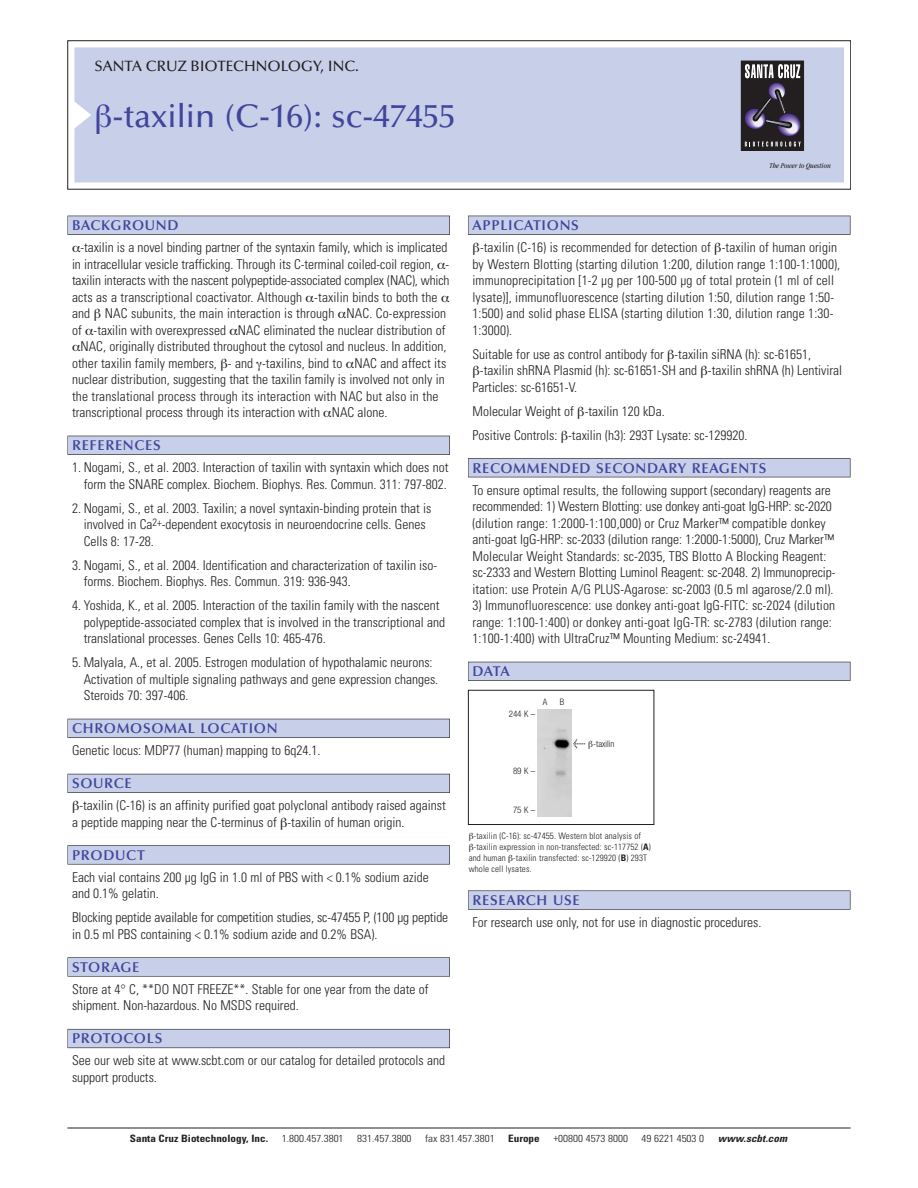
<style>
.page{position:relative;width:918px;height:1188px;background:#fff}
.page>*{position:absolute;margin:0;border:0;box-sizing:border-box;transform-origin:0 0}
.t1{font:500 33px "Optima";color:#41459c}
.t2{font:500 15px "Optima";color:#231f20}
.t3{font:600 14.25px "Optima";letter-spacing:.05em;color:#41459c}
.t4{font:300 condensed 13.5px/16.5px "Univers";color:#231f20}
.t5{font:300 condensed 10.2px "Univers";color:#231f20;scale:1.1 1}
.t6{font:700 condensed 10.2px "Univers";color:#231f20;scale:1.1 1}
.t7{font:italic 700 condensed 10.2px "Univers";color:#231f20;scale:1.1 1}
.t8{font:300 condensed 9px "Univers";letter-spacing:.015em;color:#231f20}
.t9{font:300 condensed 9px "Helvetica Neue";color:#231f20}
.t10{font:italic condensed 7.5px "Garamond";color:#231f20}
.s1{font-family:"Meta Plus";font-weight:400;font-stretch:normal;font-size:10.5px}
.s2{font-weight:700}
</style>
<div class="page">
<div style="left:74px;top:47px;width:770px;height:135px;background:#c7cfe9"></div>
<div style="left:741px;top:61px;width:62px;height:89px;background:#231f20"></div>
<div style="left:741px;top:61px;width:63px;height:90px;border:1px solid #231f20"></div>
<svg style="left:741px;top:64px;width:64px;height:83px"></svg>
<div style="left:68px;top:216px;width:382px;height:19px;background:#64636a"></div>
<div style="left:68px;top:216px;width:381px;height:18px;background:#c7cfe9"></div>
<div style="left:68px;top:436px;width:382px;height:19px;background:#62626a"></div>
<div style="left:68px;top:436px;width:381px;height:18px;background:#c7cfe9"></div>
<div style="left:68px;top:719px;width:382px;height:19px;background:#63636c"></div>
<div style="left:68px;top:719px;width:381px;height:18px;background:#c7cfe9"></div>
<div style="left:68px;top:774px;width:382px;height:19px;background:#63646e"></div>
<div style="left:68px;top:774px;width:381px;height:18px;background:#c7cfe9"></div>
<svg style="left:68px;top:845px;width:382px;height:20px"></svg>
<div style="left:68px;top:846px;width:381px;height:18px;background:#c7cfe9"></div>
<div style="left:68px;top:957px;width:382px;height:20px;background:#767575"></div>
<div style="left:68px;top:958px;width:381px;height:18px;background:#c7cfe9"></div>
<div style="left:68px;top:1029px;width:382px;height:19px;background:#70727f"></div>
<div style="left:68px;top:1030px;width:381px;height:18px;background:#c7cfe9"></div>
<div style="left:468px;top:216px;width:382px;height:19px;background:#64636a"></div>
<div style="left:468px;top:216px;width:382px;height:18px;background:#c7cfe9"></div>
<div style="left:468px;top:458px;width:382px;height:19px;background:#64636a"></div>
<div style="left:468px;top:459px;width:382px;height:18px;background:#c7cfe9"></div>
<div style="left:468px;top:662px;width:382px;height:19px;background:#63636c"></div>
<div style="left:468px;top:662px;width:382px;height:18px;background:#c7cfe9"></div>
<svg style="left:468px;top:890px;width:382px;height:20px"></svg>
<div style="left:468px;top:891px;width:382px;height:18px;background:#c7cfe9"></div>
<hr style="left:68px;top:1128px;width:782px;height:1px;background:#231f20">
<div style="left:468px;top:690px;width:186px;height:135px;border:1px solid #231f20"></div>
<img style="left:537px;top:709px;width:34px;height:107px">
<svg style="left:97px;top:105px;width:14px;height:29px"></svg>
<p class="t2" style="left:94px;top:60px;width:266px">SANTA CRUZ BIOTECHNOLOGY, INC.</p>
<h1 class="t1" style="left:113px;top:102px;width:345px">-taxilin (C-16): sc-47455</h1>
<p class="t10" style="left:769px;top:163px;width:63px">The Power to Question</p>
<p class="t3" style="left:72px;top:219px;width:108px">BACKGROUND</p>
<p class="t4" style="left:80px;top:240px;width:369px">-taxilin is a novel binding partner of the syntaxin family, which is implicated</p>
<p class="t4" style="left:72px;top:257px;width:379px">in intracellular vesicle trafficking. Through its C-terminal coiled-coil region, -</p>
<p class="t4" style="left:72px;top:273px;width:379px">taxilin interacts with the nascent polypeptide-associated complex (NAC), which</p>
<p class="t4" style="left:72px;top:290px;width:367px">acts as a transcriptional coactivator. Although -taxilin binds to both the</p>
<p class="t4" style="left:72px;top:306px;width:376px">and NAC subunits, the main interaction is through NAC. Co-expression</p>
<p class="t4" style="left:72px;top:323px;width:375px">of -taxilin with overexpressed NAC eliminated the nuclear distribution of</p>
<p class="t4" style="left:81px;top:339px;width:368px">NAC, originally distributed throughout the cytosol and nucleus. In addition,</p>
<p class="t4" style="left:72px;top:356px;width:376px">other taxilin family members, - and -taxilins, bind to NAC and affect its</p>
<p class="t4" style="left:72px;top:372px;width:374px">nuclear distribution, suggesting that the taxilin family is involved not only in</p>
<p class="t4" style="left:72px;top:389px;width:368px">the translational process through its interaction with NAC but also in the</p>
<p class="t4" style="left:72px;top:405px;width:317px">transcriptional process through its interaction with NAC alone.</p>
<p class="t3" style="left:72px;top:439px;width:90px">REFERENCES</p>
<p class="t4" style="left:72px;top:460px;width:378px;text-align:right">1. Nogami, S., et al. 2003. Interaction of taxilin with syntaxin which does not form the SNARE complex. Biochem. Biophys. Res. Commun. 311: 797-802.</p>
<p class="t4" style="left:84px;top:501px;width:349px;text-indent:-12px">2. Nogami, S., et al. 2003. Taxilin; a novel syntaxin-binding protein that is involved in Ca<sup>2+</sup>-dependent exocytosis in neuroendocrine cells. Genes<br>Cells 8: 17-28.</p>
<p class="t4" style="left:84px;top:558px;width:355px;text-indent:-12px">3. Nogami, S., et al. 2004. Identification and characterization of taxilin iso&shy;forms. Biochem. Biophys. Res. Commun. 319: 936-943.</p>
<p class="t4" style="left:84px;top:598px;width:363px;text-indent:-12px">4. Yoshida, K., et al. 2005. Interaction of the taxilin family with the nascent polypeptide-associated complex that is involved in the transcriptional and translational processes. Genes Cells 10: 465-476.</p>
<p class="t4" style="left:84px;top:655px;width:356px;text-indent:-12px">5. Malyala, A., et al. 2005. Estrogen modulation of hypothalamic neurons:<br>Activation of multiple signaling pathways and gene expression changes.<br>Steroids 70: 397-406.</p>
<p class="t3" style="left:72px;top:722px;width:207px">CHROMOSOMAL LOCATION</p>
<p class="t4" style="left:72px;top:744px;width:250px">Genetic locus: MDP77 (human) mapping to 6q24.1.</p>
<p class="t3" style="left:72px;top:777px;width:61px">SOURCE</p>
<p class="t4" style="left:72px;top:799px;width:375px;text-indent:7px">-taxilin (C-16) is an affinity purified goat polyclonal antibody raised against a peptide mapping near the C-terminus of -taxilin of human origin.</p>
<p class="t3" style="left:72px;top:849px;width:74px">PRODUCT</p>
<p class="t4" style="left:72px;top:870px;width:358px">Each vial contains 200 µg IgG in 1.0 ml of PBS with &lt; 0.1% sodium azide and 0.1% gelatin.</p>
<p class="t4" style="left:72px;top:911px;width:378px">Blocking peptide available for competition studies, sc-47455 P, (100 µg peptide in 0.5 ml PBS containing &lt; 0.1% sodium azide and 0.2% BSA).</p>
<p class="t3" style="left:72px;top:961px;width:69px">STORAGE</p>
<p class="t4" style="left:72px;top:982px;width:358px">Store at 4° C, **DO NOT FREEZE**. Stable for one year from the date of shipment. Non-hazardous. No MSDS required.</p>
<p class="t3" style="left:72px;top:1033px;width:92px">PROTOCOLS</p>
<p class="t4" style="left:72px;top:1054px;width:375px">See our web site at www.scbt.com or our catalog for detailed protocols and support products.</p>
<p class="t3" style="left:473px;top:219px;width:108px">APPLICATIONS</p>
<p class="t4" style="left:473px;top:240px;width:369px;text-indent:7px">-taxilin (C-16) is recommended for detection of -taxilin of human origin by Western Blotting (starting dilution 1:200, dilution range 1:100-1:1000), immunoprecipitation [1-2 µg per 100-500 µg of total protein (1 ml of cell lysate)], immunofluorescence (starting dilution 1:50, dilution range 1:50- 1:500) and solid phase ELISA (starting dilution 1:30, dilution range 1:30- 1:3000).</p>
<p class="t4" style="left:473px;top:347px;width:340px">Suitable for use as control antibody for -taxilin siRNA (h): sc-61651,</p>
<p class="t4" style="left:480px;top:363px;width:364px">-taxilin shRNA Plasmid (h): sc-61651-SH and -taxilin shRNA (h) Lentiviral</p>
<p class="t4" style="left:473px;top:380px;width:106px">Particles: sc-61651-V.</p>
<p class="t4" style="left:473px;top:400px;width:276px;line-height:24px">Molecular Weight of -taxilin 120 kDa.<br>Positive Controls: -taxilin (h3): 293T Lysate: sc-129920.</p>
<p class="t3" style="left:473px;top:462px;width:295px">RECOMMENDED SECONDARY REAGENTS</p>
<p class="t4" style="left:473px;top:483px;width:364px">To ensure optimal results, the following support (secondary) reagents are recommended: 1) Western Blotting: use donkey anti-goat IgG-HRP: sc-2020 (dilution range: 1:2000-1:100,000) or Cruz Marker™ compatible donkey anti-goat IgG-HRP: sc-2033 (dilution range: 1:2000-1:5000), Cruz Marker™ Molecular Weight Standards: sc-2035, TBS Blotto A Blocking Reagent: sc-2333 and Western Blotting Luminol Reagent: sc-2048. 2) Immunoprecip&shy;itation: use Protein A/G PLUS-Agarose: sc-2003 (0.5 ml agarose/2.0 ml).</p>
<p class="t4" style="left:473px;top:598px;width:364px">3) Immunofluorescence: use donkey anti-goat IgG-FITC: sc-2024 (dilution range: 1:100-1:400) or donkey anti-goat IgG-TR: sc-2783 (dilution range:<br>1:100-1:400) with UltraCruz™ Mounting Medium: sc-24941.</p>
<p class="t3" style="left:473px;top:665px;width:39px">DATA</p>
<p class="t9" style="left:543px;top:699px;width:6px">A</p>
<p class="t9" style="left:560px;top:699px;width:6px">B</p>
<p class="t9" style="left:509px;top:711px;width:28px">244 K –</p>
<p class="t9" style="left:513px;top:768px;width:24px">89 K –</p>
<p class="t9" style="left:513px;top:807px;width:24px">75 K –</p>
<p class="t9" style="left:573px;top:740px;width:43px"><span class="s1">&lt;</span> -taxilin</p>
<p class="t8" style="left:474px;top:832px;width:169px">-taxilin (C-16): sc-47455. Western blot analysis of</p>
<p class="t8" style="left:474px;top:843px;width:179px">-taxilin expression in non-transfected: sc-117752 (<span class="s2">A</span>)</p>
<p class="t8" style="left:469px;top:854px;width:180px">and human -taxilin transfected: sc-129920 (<span class="s2">B</span>) 293T</p>
<p class="t8" style="left:469px;top:865px;width:65px">whole cell lysates.</p>
<p class="t3" style="left:473px;top:894px;width:109px">RESEARCH USE</p>
<p class="t4" style="left:473px;top:915px;width:290px">For research use only, not for use in diagnostic procedures.</p>
<p class="t6" style="left:130px;top:1135px;width:127px">Santa Cruz Biotechnology, Inc.</p>
<p class="t5" style="left:282px;top:1135px;width:58px">1.800.457.3801</p>
<p class="t5" style="left:357px;top:1135px;width:51px">831.457.3800</p>
<p class="t5" style="left:425px;top:1135px;width:65px">fax 831.457.3801</p>
<p class="t6" style="left:508px;top:1135px;width:30px">Europe</p>
<p class="t5" style="left:553px;top:1135px;width:69px">+00800 4573 8000</p>
<p class="t5" style="left:642px;top:1135px;width:58px">49 6221 4503 0</p>
<p class="t7" style="left:718px;top:1135px;width:67px">www.scbt.com</p>
</div>
